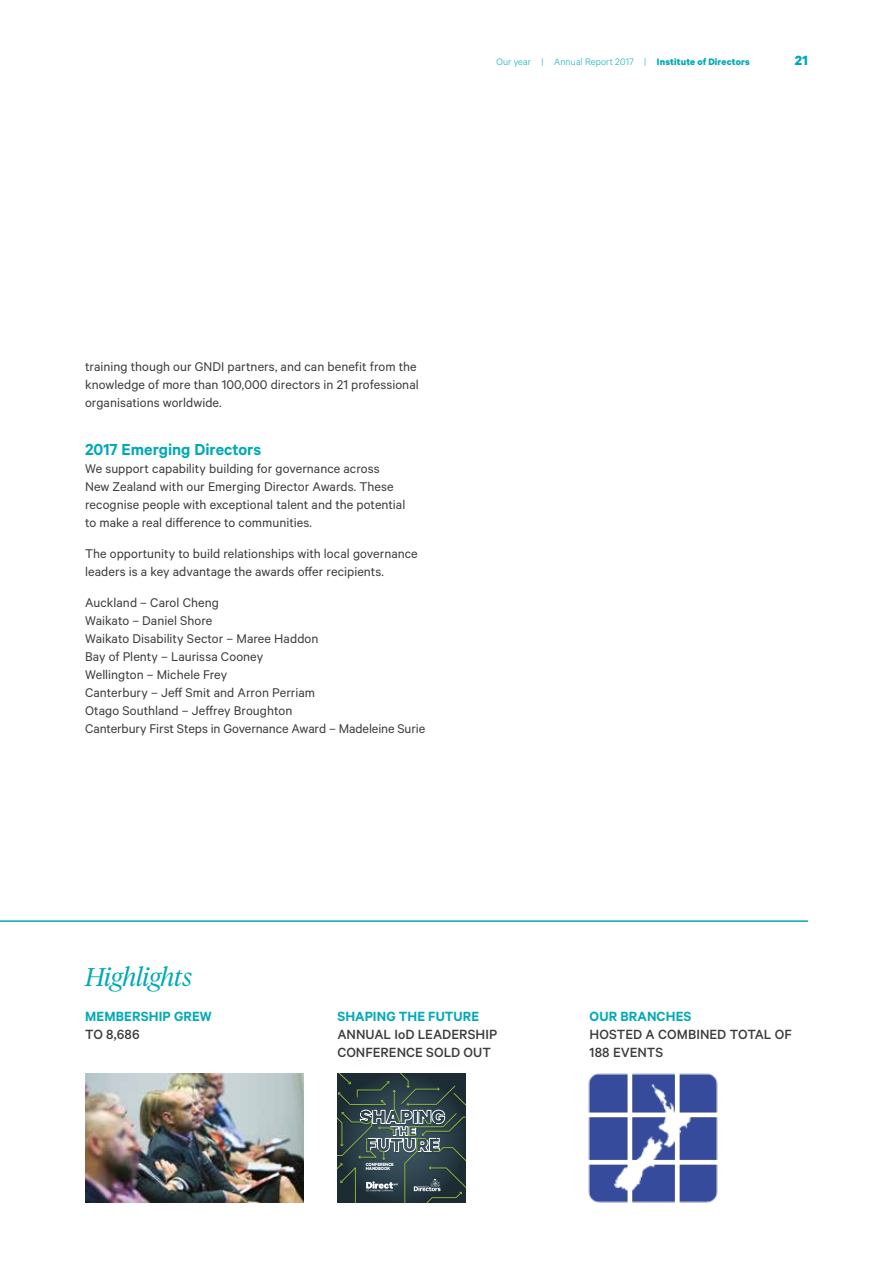
<style>
.page{position:relative;width:893px;height:1263px;background:#fff}
.page>*{position:absolute;margin:0;border:0;box-sizing:border-box;transform-origin:0 0}
.t1{font:italic 300 25.5px "Tiempos Headline";letter-spacing:-.01em;color:#00a9b7}
.t2{font:600 18px "Calibre";color:#00a9b7}
.t3{font:500 15px/18px "Calibre";letter-spacing:.005em;color:#3c3c3b}
.t4{font:600 15px "Calibre";letter-spacing:.01em;color:#00a9b7}
.t5{font:700 15px "Calibre";color:#00a9b7}
.t6{font:14.25px/18px "Calibre";color:#3c3c3b}
.t7{font:300 10.5px "Calibre";letter-spacing:.01em;color:#00a9b7}
.t8{font:700 5.1px/3.9px "Calibre";letter-spacing:-.02em;color:#fff}
.s1{font-weight:700}
</style>
<div class="page">
<hr style="left:0;top:920px;width:808px;height:2px;background:#00a9b7">
<svg style="left:337px;top:1074px;width:129px;height:128px;background:#394c4e"></svg>
<img style="left:588px;top:1074px;width:130px;height:128px">
<img style="left:85px;top:1074px;width:218px;height:128px">
<p class="t7" style="left:496px;top:56px;width:255px">Our year | Annual Report 2017 | <span class="s1">Institute of Directors</span></p>
<p class="t5" style="left:795px;top:52px;width:14px">21</p>
<p class="t6" style="left:85px;top:357px;width:335px">training though our GNDI partners, and can benefit from the knowledge of more than 100,000 directors in 21 professional organisations worldwide.</p>
<p class="t2" style="left:85px;top:439px;width:178px">2017 Emerging Directors</p>
<p class="t6" style="left:85px;top:459px;width:322px">We support capability building for governance across New Zealand with our Emerging Director Awards. These recognise people with exceptional talent and the potential to make a real difference to communities.</p>
<p class="t6" style="left:85px;top:544px;width:334px">The opportunity to build relationships with local governance leaders is a key advantage the awards offer recipients.</p>
<p class="t6" style="left:85px;top:593px;width:342px">Auckland – Carol Cheng<br>Waikato – Daniel Shore<br>Waikato Disability Sector – Maree Haddon<br>Bay of Plenty – Laurissa Cooney<br>Wellington – Michele Frey<br>Canterbury – Jeff Smit and Arron Perriam<br>Otago Southland – Jeffrey Broughton<br>Canterbury First Steps in Governance Award – Madeleine Surie</p>
<h1 class="t1" style="left:85px;top:960px;width:108px">Highlights</h1>
<p class="t4" style="left:85px;top:1007px;width:128px">MEMBERSHIP GREW</p>
<p class="t3" style="left:85px;top:1025px;width:56px">TO 8,686</p>
<p class="t4" style="left:337px;top:1008px;width:143px">SHAPING THE FUTURE</p>
<p class="t3" style="left:337px;top:1025px;width:161px">ANNUAL IoD LEADERSHIP<br>CONFERENCE SOLD OUT</p>
<p class="t8" style="left:366px;top:1162px;width:30px">CONFERENCE<br>HANDBOOK</p>
<p class="t4" style="left:590px;top:1008px;width:103px">OUR BRANCHES</p>
<p class="t3" style="left:590px;top:1025px;width:204px">HOSTED A COMBINED TOTAL OF<br>188 EVENTS</p>
</div>
